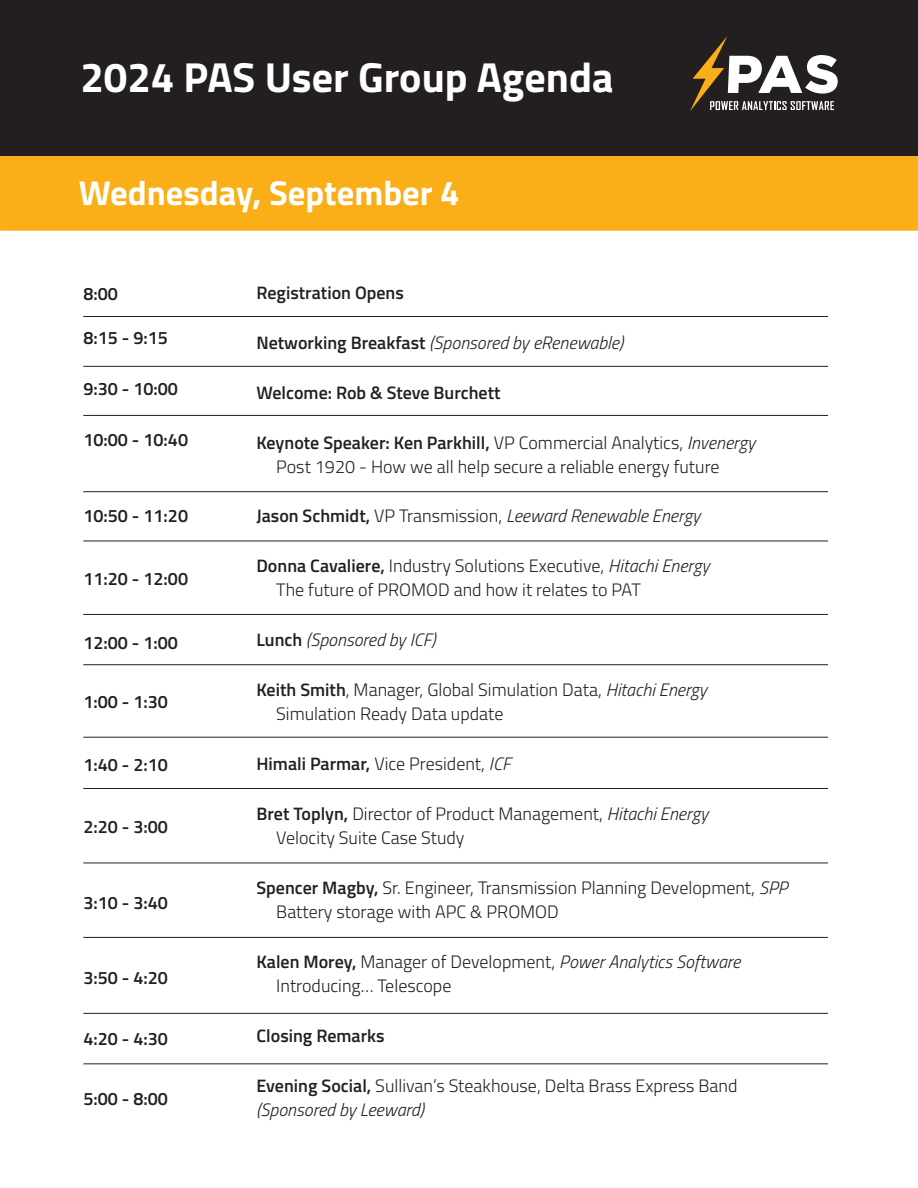
<style>
.page{position:relative;width:918px;height:1188px;background:#fff}
.page>*{position:absolute;margin:0;border:0;box-sizing:border-box;transform-origin:0 0}
.t1{font:700 42px "Cairo";color:#fff}
.t2{font:700 34.5px "Cairo";color:#fff}
.Events{font:300 18px/24px "Cairo";color:#231f20}
.Times{font:600 18px "Cairo";color:#231f20}
.Events-2{font:italic 300 18px "Cairo";color:#231f20}
.Events-3{font:600 18px "Cairo";color:#231f20}
.s1{font-weight:600;font-style:normal}
.s2{font-weight:600}
.s3{font-style:italic}
.s4{font-style:normal}
</style>
<div class="page">
<div style="left:0;top:155px;width:918px;height:76px;background:#faaf18"></div>
<div style="left:0;top:0;width:918px;height:155px;background:#231f20"></div>
<svg style="left:690px;top:36px;width:148px;height:75px"></svg>
<hr style="left:83px;top:316px;width:745px;height:1px;background:#231f20">
<hr style="left:83px;top:366px;width:745px;height:1px;background:#231f20">
<hr style="left:83px;top:415px;width:745px;height:1px;background:#231f20">
<hr style="left:83px;top:491px;width:745px;height:1px;background:#231f20">
<hr style="left:83px;top:541px;width:745px;height:1px;background:#231f20">
<hr style="left:83px;top:614px;width:745px;height:1px;background:#231f20">
<hr style="left:83px;top:664px;width:745px;height:1px;background:#231f20">
<hr style="left:83px;top:737px;width:745px;height:1px;background:#231f20">
<hr style="left:83px;top:788px;width:745px;height:1px;background:#231f20">
<hr style="left:83px;top:863px;width:745px;height:1px;background:#231f20">
<hr style="left:83px;top:937px;width:745px;height:1px;background:#231f20">
<hr style="left:83px;top:1013px;width:745px;height:1px;background:#231f20">
<hr style="left:83px;top:1064px;width:745px;height:1px;background:#231f20">
<p class="t1" style="left:80px;top:43px;width:535px">2024 PAS User Group Agenda</p>
<p class="t2" style="left:79px;top:165px;width:382px">Wednesday, September 4</p>
<p class="Times" style="left:83px;top:280px;width:36px">8:00</p>
<p class="Times" style="left:83px;top:325px;width:86px">8:15 - 9:15</p>
<p class="Times" style="left:83px;top:375px;width:96px">9:30 - 10:00</p>
<p class="Times" style="left:83px;top:426px;width:106px">10:00 - 10:40</p>
<p class="Times" style="left:83px;top:502px;width:106px">10:50 - 11:20</p>
<p class="Times" style="left:83px;top:565px;width:106px">11:20 - 12:00</p>
<p class="Times" style="left:83px;top:629px;width:96px">12:00 - 1:00</p>
<p class="Times" style="left:83px;top:688px;width:86px">1:00 - 1:30</p>
<p class="Times" style="left:83px;top:751px;width:86px">1:40 - 2:10</p>
<p class="Times" style="left:83px;top:813px;width:86px">2:20 - 3:00</p>
<p class="Times" style="left:83px;top:889px;width:86px">3:10 - 3:40</p>
<p class="Times" style="left:83px;top:964px;width:86px">3:50 - 4:20</p>
<p class="Times" style="left:83px;top:1025px;width:86px">4:20 - 4:30</p>
<p class="Times" style="left:83px;top:1085px;width:86px">5:00 - 8:00</p>
<p class="Events-3" style="left:256px;top:279px;width:149px">Registration Opens</p>
<p class="Events-2" style="left:256px;top:332px;width:368px"><span class="s1">Networking Breakfast</span> (Sponsored by eRenewable)</p>
<p class="Events-3" style="left:256px;top:379px;width:246px">Welcome: Rob &amp; Steve Burchett</p>
<p class="Events" style="left:276px;top:430px;width:481px;text-indent:-20px"><span class="s2">Keynote Speaker: Ken Parkhill,</span> VP Commercial Analytics, <span class="s3">Invenergy<br></span>Post 1920 - How we all help secure a reliable energy future</p>
<p class="Events-2" style="left:256px;top:506px;width:445px"><span class="s1">Jason Schmidt,</span> <span class="s4">VP Transmission,</span> Leeward Renewable Energy</p>
<p class="Events" style="left:276px;top:554px;width:435px;text-indent:-20px"><span class="s2">Donna Cavaliere,</span> Industry Solutions Executive, <span class="s3">Hitachi Energy<br></span>The future of PROMOD and how it relates to PAT</p>
<p class="Events-2" style="left:256px;top:630px;width:181px"><span class="s1">Lunch</span> (Sponsored by ICF)</p>
<p class="Events" style="left:276px;top:678px;width:432px;text-indent:-20px"><span class="s2">Keith Smith</span>, Manager, Global Simulation Data, <span class="s3">Hitachi Energy<br></span>Simulation Ready Data update</p>
<p class="Events" style="left:256px;top:752px;width:256px"><span class="s2">Himali Parmar,</span> Vice President, <span class="s3">ICF</span></p>
<p class="Events" style="left:276px;top:802px;width:433px;text-indent:-20px"><span class="s2">Bret Toplyn,</span> Director of Product Management, <span class="s3">Hitachi Energy<br></span>Velocity Suite Case Study</p>
<p class="Events" style="left:276px;top:876px;width:513px;text-indent:-20px"><span class="s2">Spencer Magby,</span> Sr. Engineer, Transmission Planning Development, <span class="s3">SPP<br></span>Battery storage with APC &amp; PROMOD</p>
<p class="Events" style="left:276px;top:950px;width:466px;text-indent:-20px"><span class="s2">Kalen Morey,</span> Manager of Development, <span class="s3">Power Analytics Software<br></span>Introducing… Telescope</p>
<p class="Events-3" style="left:256px;top:1022px;width:130px">Closing Remarks</p>
<p class="Events" style="left:256px;top:1073px;width:483px"><span class="s2">Evening Social,</span> Sullivan’s Steakhouse, Delta Brass Express Band <span class="s3">(Sponsored by Leeward)</span></p>
</div>
